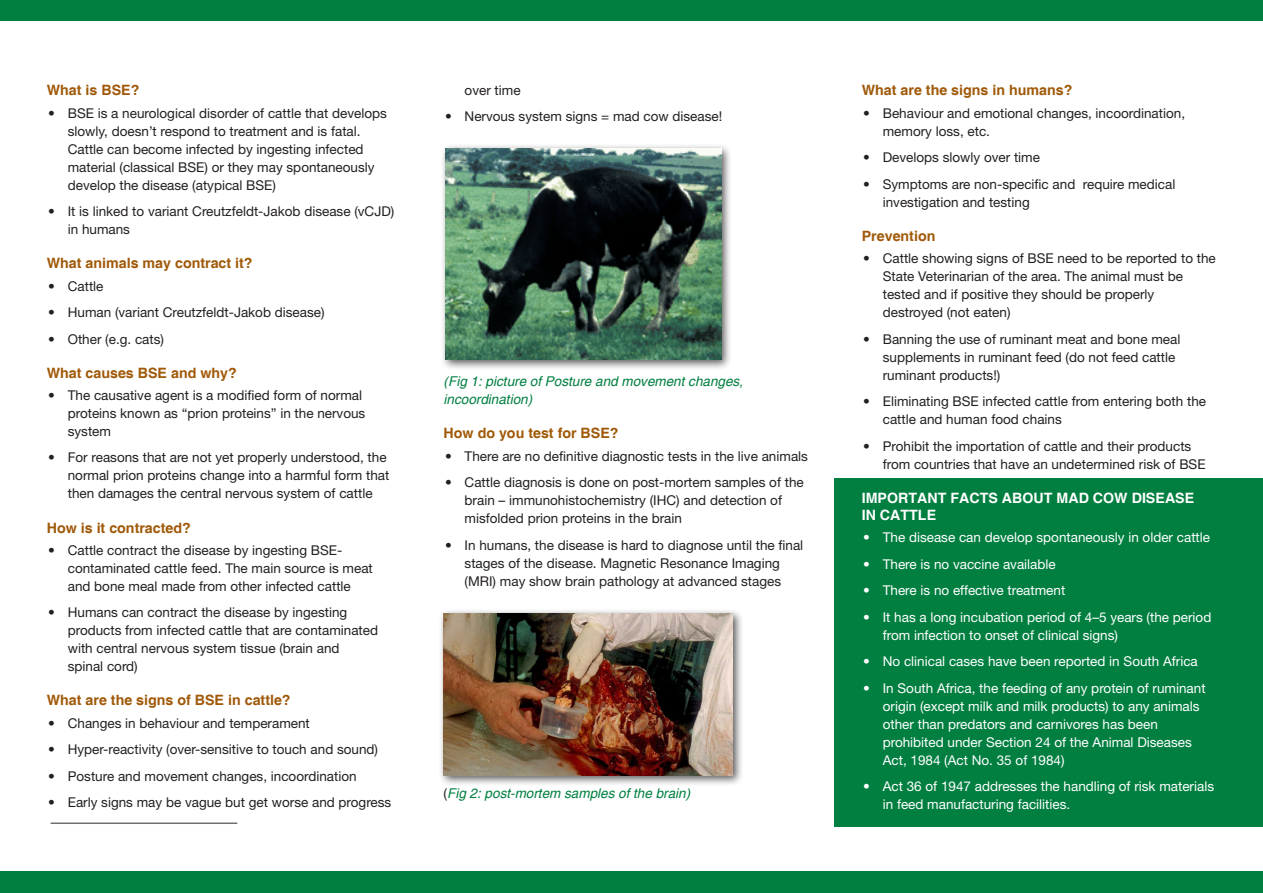
<style>
.page{position:relative;width:1263px;height:893px;background:#fff}
.page>*{position:absolute;margin:0;border:0;box-sizing:border-box;transform-origin:0 0}
.sub_1{font:700 14.25px "Helvetica";color:#a05908}
.sub_1-2{font:700 14.25px/17.1px "Helvetica";color:#fff}
.bullets{font:13.5px/18px "Helvetica Neue LT Std";color:#231f20}
.bullets-2{font:13.5px/18px "Helvetica Neue LT Std";color:#fff}
.body{font:italic 13.5px/18px "Helvetica";color:#007f40}
.s1{font-family:"Helvetica Neue LT Std";font-style:normal;color:#231f20}
</style>
<div class="page">
<div style="left:834px;top:478px;width:429px;height:349px;background:#007f40"></div>
<hr style="left:51px;top:822px;width:186px;height:2px;background:#6f7073">
<div style="left:0;top:871px;width:1263px;height:22px;background:#007f40"></div>
<div style="left:0;top:0;width:1263px;height:20px;background:#007f40"></div>
<div style="left:440px;top:144px;width:292px;height:226px;background:#231f20;opacity:.75"></div>
<img style="left:445px;top:149px;width:276px;height:210px">
<div style="left:438px;top:608px;width:305px;height:179px;background:#231f20;opacity:.75"></div>
<img style="left:444px;top:613px;width:288px;height:163px">
<p class="sub_1" style="left:47px;top:82px;width:94px">What is BSE?</p>
<p class="bullets" style="left:68px;top:104px;width:321px;text-indent:-20px">• BSE is a neurological disorder of cattle that develops slowly, doesn’t respond to treatment and is fatal.<br>Cattle can become infected by ingesting infected material (classical BSE) or they may spontaneously develop the disease (atypical BSE)</p>
<p class="bullets" style="left:68px;top:202px;width:328px;text-indent:-20px">• It is linked to variant Creutzfeldt-Jakob disease (vCJD) in humans</p>
<p class="sub_1" style="left:47px;top:255px;width:207px">What animals may contract it?</p>
<p class="bullets" style="left:48px;top:277px;width:57px">• Cattle</p>
<p class="bullets" style="left:48px;top:303px;width:278px">• Human (variant Creutzfeldt-Jakob disease)</p>
<p class="bullets" style="left:48px;top:330px;width:117px">• Other (e.g. cats)</p>
<p class="sub_1" style="left:47px;top:364px;width:192px">What causes BSE and why?</p>
<p class="bullets" style="left:68px;top:386px;width:299px;text-indent:-20px">• The causative agent is a modified form of normal proteins known as “prion proteins” in the nervous system</p>
<p class="bullets" style="left:68px;top:448px;width:323px;text-indent:-20px">• For reasons that are not yet properly understood, the normal prion proteins change into a harmful form that then damages the central nervous system of cattle</p>
<p class="sub_1" style="left:47px;top:519px;width:146px">How is it contracted?</p>
<p class="bullets" style="left:68px;top:541px;width:307px;text-indent:-20px">• Cattle contract the disease by ingesting BSE&shy;contaminated cattle feed. The main source is meat and bone meal made from other infected cattle</p>
<p class="bullets" style="left:68px;top:603px;width:312px;text-indent:-20px">• Humans can contract the disease by ingesting products from infected cattle that are contaminated with central nervous system tissue (brain and spinal cord)</p>
<p class="sub_1" style="left:47px;top:692px;width:245px">What are the signs of BSE in cattle?</p>
<p class="bullets" style="left:48px;top:714px;width:263px">• Changes in behaviour and temperament</p>
<p class="bullets" style="left:48px;top:740px;width:331px">• Hyper-reactivity (over-sensitive to touch and sound)</p>
<p class="bullets" style="left:48px;top:767px;width:310px">• Posture and movement changes, incoordination</p>
<p class="bullets" style="left:48px;top:793px;width:345px">• Early signs may be vague but get worse and progress</p>
<p class="bullets" style="left:465px;top:81px;width:58px">over time</p>
<p class="bullets" style="left:445px;top:107px;width:279px">• Nervous system signs = mad cow disease!</p>
<p class="body" style="left:444px;top:373px;width:301px">(Fig 1: picture of Posture and movement changes, incoordination)</p>
<p class="sub_1" style="left:444px;top:425px;width:176px">How do you test for BSE?</p>
<p class="bullets" style="left:445px;top:447px;width:364px">• There are no definitive diagnostic tests in the live animals</p>
<p class="bullets" style="left:465px;top:473px;width:341px;text-indent:-20px">• Cattle diagnosis is done on post-mortem samples of the brain – immunohistochemistry (IHC) and detection of misfolded prion proteins in the brain</p>
<p class="bullets" style="left:445px;top:536px;width:360px;text-align:center">• In humans, the disease is hard to diagnose until the final stages of the disease. Magnetic Resonance Imaging<br>(MRI) may show brain pathology at advanced stages</p>
<p class="body" style="left:444px;top:784px;width:248px"><span class="s1">(</span>Fig 2: post-mortem samples of the brain)</p>
<p class="sub_1" style="left:862px;top:82px;width:212px">What are the signs in humans?</p>
<p class="bullets" style="left:883px;top:104px;width:304px;text-indent:-20px">• Behaviour and emotional changes, incoordination, memory loss, etc.</p>
<p class="bullets" style="left:863px;top:148px;width:178px">• Develops slowly over time</p>
<p class="bullets" style="left:883px;top:175px;width:294px;text-indent:-20px">• Symptoms are non-specific and require medical investigation and testing</p>
<p class="sub_1" style="left:862px;top:227px;width:75px">Prevention</p>
<p class="bullets" style="left:883px;top:249px;width:335px;text-indent:-20px">• Cattle showing signs of BSE need to be reported to the State Veterinarian of the area. The animal must be tested and if positive they should be properly destroyed (not eaten)</p>
<p class="bullets" style="left:883px;top:330px;width:299px;text-indent:-20px">• Banning the use of ruminant meat and bone meal supplements in ruminant feed (do not feed cattle ruminant products!)</p>
<p class="bullets" style="left:883px;top:392px;width:325px;text-indent:-20px">• Eliminating BSE infected cattle from entering both the cattle and human food chains</p>
<p class="bullets" style="left:883px;top:437px;width:324px;text-indent:-20px">• Prohibit the importation of cattle and their products from countries that have an undetermined risk of BSE</p>
<p class="sub_1-2" style="left:862px;top:490px;width:334px">IMPORTANT FACTS ABOUT MAD COW DISEASE<br>IN CATTLE</p>
<p class="bullets-2" style="left:863px;top:528px;width:348px">• The disease can develop spontaneously in older cattle</p>
<p class="bullets-2" style="left:863px;top:555px;width:194px">• There is no vaccine available</p>
<p class="bullets-2" style="left:863px;top:581px;width:204px">• There is no effective treatment</p>
<p class="bullets-2" style="left:883px;top:608px;width:330px;text-indent:-20px">• It has a long incubation period of 4–5 years (the period from infection to onset of clinical signs)</p>
<p class="bullets-2" style="left:863px;top:652px;width:336px">• No clinical cases have been reported in South Africa</p>
<p class="bullets-2" style="left:883px;top:679px;width:324px;text-indent:-20px">• In South Africa, the feeding of any protein of ruminant origin (except milk and milk products) to any animals other than predators and carnivores has been prohibited under Section 24 of the Animal Diseases Act, 1984 (Act No. 35 of 1984)</p>
<p class="bullets-2" style="left:883px;top:777px;width:333px;text-indent:-20px">• Act 36 of 1947 addresses the handling of risk materials in feed manufacturing facilities.</p>
</div>
